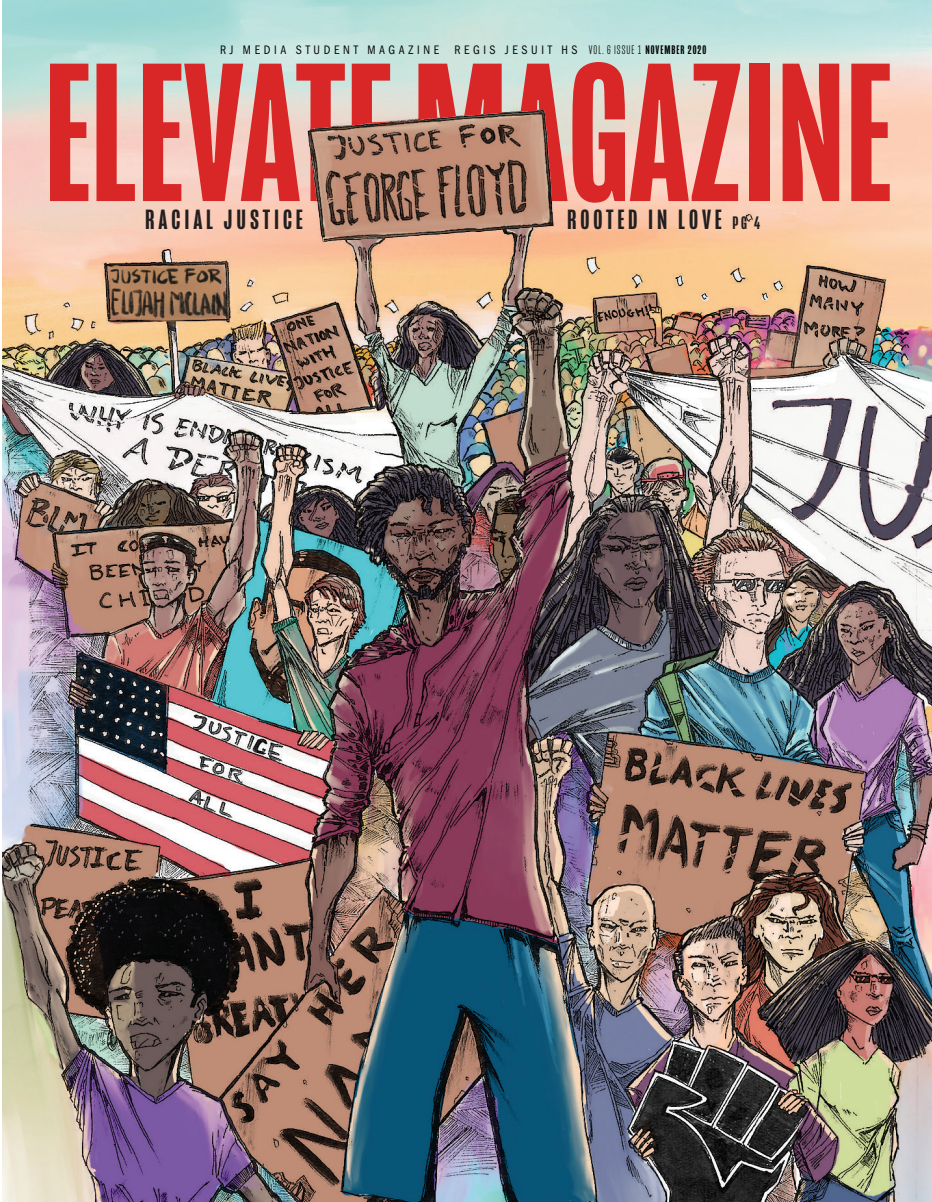
<style>
.page{position:relative;width:932px;height:1202px;background:#fff}
.page>*{position:absolute;margin:0;border:0;box-sizing:border-box;transform-origin:0 0}
.t1{font:500 202.05px "Mongoose";color:#d92626}
.t2{font:500 28.5px "Mongoose";letter-spacing:.13em;color:#231f20;scale:1.05 1}
.t3{font:condensed 12.75px "AHJ Franklin Gothic";letter-spacing:.305em;color:#050605;scale:.94 1}
.s1{font-family:"Mongoose";font-weight:300;font-stretch:normal}
.s2{font-family:"Mongoose";font-weight:500;font-stretch:normal}
.s3{font-size:18.6px}
</style>
<div class="page">
<img style="left:3px;top:0;width:929px;height:1202px">
<img style="left:308px;top:110px;width:247px;height:132px">
<p class="t3" style="left:220px;top:43px;width:518px">RJ MEDIA STUDENT MAGAZINE REGIS JESUIT HS <span class="s1">VOL. 6 ISSUE 1</span><span class="s2">NOVEMBER 2020</span></p>
<h1 class="t1" style="left:44px;top:18px;width:849px">ELEVATE MAGAZINE</h1>
<h2 class="t2" style="left:145px;top:203px;width:152px">RACIAL JUSTICE</h2>
<h2 class="t2" style="left:567px;top:203px;width:185px">ROOTED IN LOVE <span class="s3">PG 4</span></h2>
</div>
